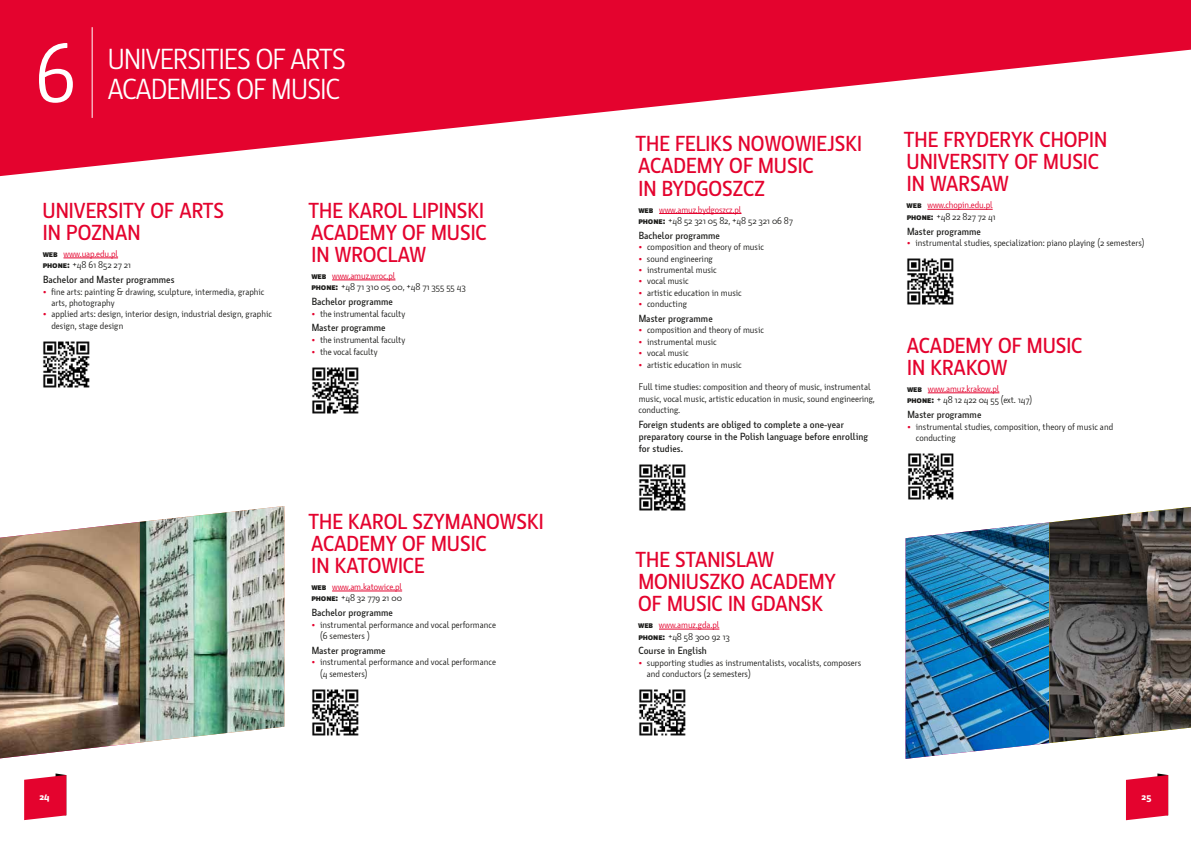
<style>
.page{position:relative;width:1191px;height:842px;background:#fff}
.page>*{position:absolute;margin:0;border:0;box-sizing:border-box;transform-origin:0 0}
.t1{font:82px "Botanika Std";color:#fff}
.t2{font:28px "Botanika Std";letter-spacing:-.02em;color:#fff}
.t3{font:500 21px/22px "Botanika Std";color:#e4032e}
.t4{font:500 10px/12px "Botanika Std";color:#1d1d1b}
.t5{font:700 10px "Botanika Std";color:#fff}
.t6{font:9.5px/11.4px "Botanika Std";color:#1d1d1b}
.t7{font:9.5px/11.4px "Botanika Std";letter-spacing:-.01em;color:#e4032e}
.s1{font-weight:700;color:#1d1d1b}
.s2{color:#1d1d1b}
.s3{font-weight:700;font-size:8px;color:#e4032e}
.s4{font-weight:700}
.s5{color:#e4032e}
</style>
<div class="page">
<svg style="left:24px;top:773px;width:42px;height:47px;background:#e5254a"></svg>
<svg style="left:1126px;top:773px;width:42px;height:47px;background:#e52449"></svg>
<img style="left:905px;top:522px;width:145px;height:237px">
<img style="left:1049px;top:507px;width:142px;height:236px">
<hr style="left:63px;top:258px;width:55px;height:1px;background:#e4032e">
<img style="left:43px;top:341px;width:47px;height:47px">
<hr style="left:659px;top:629px;width:60px;height:1px;background:#e4032e">
<img style="left:639px;top:689px;width:47px;height:47px">
<hr style="left:927px;top:209px;width:65px;height:1px;background:#e4032e">
<img style="left:907px;top:258px;width:47px;height:47px">
<hr style="left:659px;top:213px;width:82px;height:1px;background:#e4032e">
<img style="left:639px;top:464px;width:47px;height:47px">
<hr style="left:332px;top:591px;width:70px;height:1px;background:#e4032e">
<img style="left:312px;top:689px;width:47px;height:47px">
<hr style="left:927px;top:393px;width:72px;height:1px;background:#e4032e">
<img style="left:908px;top:453px;width:46px;height:47px">
<hr style="left:332px;top:280px;width:63px;height:1px;background:#e4032e">
<img style="left:312px;top:367px;width:47px;height:47px">
<svg style="left:0;top:0;width:1191px;height:176px;fill:#e4032e"></svg>
<hr style="left:92px;top:27px;width:1px;height:91px;background:#fff">
<svg style="left:0;top:521px;width:145px;height:237px;background:#967d69"></svg>
<img style="left:140px;top:506px;width:144px;height:236px">
<h1 class="t1" style="left:35px;top:19px;width:43px">6</h1>
<h2 class="t2" style="left:108px;top:41px;width:29px">Universities</h2>
<h2 class="t2" style="left:256px;top:41px;width:64px">of Arts</h2>
<h2 class="t2" style="left:108px;top:71px;width:29px">Academies</h2>
<h2 class="t2" style="left:236px;top:71px;width:68px">of Music</h2>
<h3 class="t3" style="left:43px;top:199px;width:54px">Universit</h3>
<h3 class="t3" style="left:134px;top:199px;width:69px">y of Arts</h3>
<h3 class="t3" style="left:43px;top:221px;width:72px">in Poznan</h3>
<p class="t7" style="left:43px;top:248px;width:90px"><span class="s1">WEB</span> www.uap.edu.pl <span class="s1">phone:</span> <span class="s2">+48 61 852 27 21</span></p>
<p class="t4" style="left:43px;top:273px;width:133px">Bachelor and Master programmes</p>
<p class="t6" style="left:51px;top:285px;width:214px;text-indent:-8px"><span class="s3">•</span> fine arts: painting &amp; drawing, sculpture, intermedia, graphic arts, photography</p>
<p class="t6" style="left:51px;top:308px;width:222px;text-indent:-8px"><span class="s3">•</span> applied arts: design, interior design, industrial design, graphic design, stage design</p>
<h3 class="t3" style="left:309px;top:199px;width:124px">The Karol Lipins</h3>
<h3 class="t3" style="left:467px;top:199px;width:15px">ki</h3>
<h3 class="t3" style="left:311px;top:221px;width:26px">Academ</h3>
<h3 class="t3" style="left:311px;top:221px;width:146px;text-indent:74px">y of Music in Wroclaw</h3>
<p class="t6" style="left:311px;top:270px;width:156px"><span class="s4">WEB</span> <span class="s5">www.amuz.wroc.pl<br></span><span class="s4">phone:</span> +48 71 310 05 00, +48 71 355 55 43</p>
<p class="t4" style="left:312px;top:295px;width:83px">Bachelor programme</p>
<p class="t6" style="left:312px;top:307px;width:95px"><span class="s3">•</span> the instrumental faculty</p>
<p class="t4" style="left:312px;top:322px;width:76px">Master programme</p>
<p class="t6" style="left:312px;top:334px;width:95px"><span class="s3">•</span> the instrumental faculty</p>
<p class="t6" style="left:312px;top:346px;width:67px"><span class="s3">•</span> the vocal faculty</p>
<h3 class="t3" style="left:309px;top:510px;width:151px">The Karol Szyman</h3>
<h3 class="t3" style="left:486px;top:510px;width:56px">owski</h3>
<h3 class="t3" style="left:311px;top:532px;width:26px">Academ</h3>
<h3 class="t3" style="left:311px;top:532px;width:146px;text-indent:74px">y of Music inKatowice</h3>
<p class="t7" style="left:311px;top:581px;width:92px"><span class="s1">WEB</span> www.am.katowice.pl <span class="s1">phone:</span> <span class="s2">+48 32 779 21 00</span></p>
<p class="t4" style="left:312px;top:606px;width:83px">Bachelor programme</p>
<p class="t6" style="left:320px;top:618px;width:178px;text-indent:-8px"><span class="s3">•</span> instrumental performance and vocal performance (6 semesters )</p>
<p class="t4" style="left:312px;top:644px;width:76px">Master programme</p>
<p class="t6" style="left:320px;top:656px;width:178px;text-indent:-8px"><span class="s3">•</span> instrumental performance and vocal performance (4 semesters)</p>
<h3 class="t3" style="left:635px;top:132px;width:171px">The Feli ks Nowowiejs</h3>
<h3 class="t3" style="left:845px;top:132px;width:15px">ki</h3>
<h3 class="t3" style="left:638px;top:154px;width:26px">Academ</h3>
<h3 class="t3" style="left:638px;top:154px;width:146px;text-indent:74px">y of Music<br>In Bydgoszcz</h3>
<p class="t6" style="left:638px;top:203px;width:156px"><span class="s4">WEB</span> <span class="s5">www.amuz.bydgoszcz.pl<br></span><span class="s4">phone:</span> +48 52 321 05 82, +48 52 321 06 87</p>
<p class="t4" style="left:638px;top:229px;width:83px">Bachelor programme</p>
<p class="t6" style="left:639px;top:241px;width:127px"><span class="s3">•</span> composition and theory of music</p>
<p class="t6" style="left:639px;top:252px;width:76px"><span class="s3">•</span> sound engineering</p>
<p class="t6" style="left:639px;top:264px;width:79px"><span class="s3">•</span> instrumental music</p>
<p class="t6" style="left:639px;top:275px;width:51px"><span class="s3">•</span> vocal music</p>
<p class="t6" style="left:639px;top:287px;width:104px"><span class="s3">•</span> artistic education in music</p>
<p class="t6" style="left:639px;top:298px;width:50px"><span class="s3">•</span> conducting</p>
<p class="t4" style="left:638px;top:312px;width:76px">Master programme</p>
<p class="t6" style="left:639px;top:324px;width:127px"><span class="s3">•</span> composition and theory of music</p>
<p class="t6" style="left:639px;top:336px;width:79px"><span class="s3">•</span> instrumental music</p>
<p class="t6" style="left:639px;top:347px;width:51px"><span class="s3">•</span> vocal music</p>
<p class="t6" style="left:639px;top:358px;width:104px"><span class="s3">•</span> artistic education in music</p>
<p class="t6" style="left:638px;top:381px;width:238px">Full time studies: composition and theory of music, instrumental music, vocal music, artistic education in music, sound engineering, conducting.</p>
<p class="t4" style="left:638px;top:418px;width:231px">Foreign students are obliged to complete a one-year preparatory course in the Polish language before enrolling for studies.</p>
<h3 class="t3" style="left:904px;top:128px;width:184px">The Fryderyk Chopin<br>Universit</h3>
<h3 class="t3" style="left:998px;top:150px;width:72px">y of Music</h3>
<h3 class="t3" style="left:906px;top:172px;width:53px">in Warsaw</h3>
<p class="t7" style="left:906px;top:199px;width:91px"><span class="s1">WEB</span> www.chopin.edu.pl <span class="s1">phone:</span> <span class="s2">+48 22 827 72 41</span></p>
<p class="t4" style="left:907px;top:225px;width:76px">Master programme</p>
<p class="t6" style="left:907px;top:237px;width:239px"><span class="s3">•</span> instrumental studies, specialization: piano playing (2 semesters)</p>
<h3 class="t3" style="left:906px;top:334px;width:26px">Academ</h3>
<h3 class="t3" style="left:907px;top:334px;width:146px;text-indent:74px">y of Music in Krakow</h3>
<p class="t6" style="left:907px;top:383px;width:127px"><span class="s4">WEB</span> <span class="s5">www.amuz.krakow.pl<br></span><span class="s4">phone:</span> + 48 12 422 04 55 (ext. 147)</p>
<p class="t4" style="left:907px;top:408px;width:76px">Master programme</p>
<p class="t6" style="left:915px;top:420px;width:199px;text-indent:-8px"><span class="s3">•</span> instrumental studies, composition, theory of music and conducting</p>
<h3 class="t3" style="left:635px;top:548px;width:63px">The Stanislaw<br>Monius</h3>
<h3 class="t3" style="left:709px;top:570px;width:66px">zko Academ</h3>
<h3 class="t3" style="left:824px;top:570px;width:13px">y</h3>
<h3 class="t3" style="left:638px;top:592px;width:56px">of Music</h3>
<h3 class="t3" style="left:728px;top:592px;width:36px">in Gdans</h3>
<h3 class="t3" style="left:811px;top:592px;width:13px">k</h3>
<p class="t7" style="left:638px;top:619px;width:93px"><span class="s1">WEB</span> www.amuz.gda.pl <span class="s1">phone:</span> <span class="s2">+48 58 300 92 13</span></p>
<p class="t4" style="left:638px;top:644px;width:70px">Course in English</p>
<p class="t6" style="left:647px;top:656px;width:216px;text-indent:-8px"><span class="s3">•</span> supporting studies as instrumentalists, vocalists, composers and conductors (2 semesters)</p>
<p class="t5" style="left:40px;top:789px;width:12px">24</p>
<p class="t5" style="left:1141px;top:789px;width:11px">25</p>
</div>
